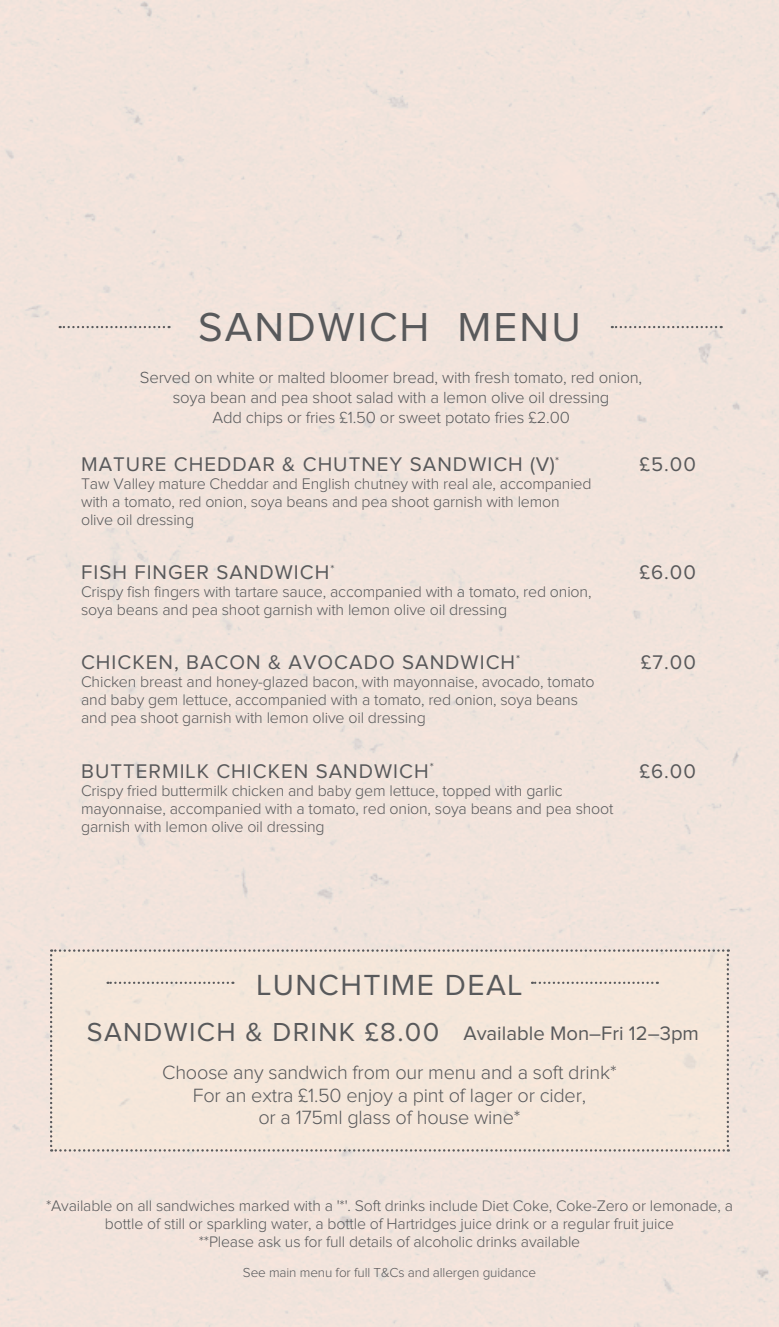
<style>
.page{position:relative;width:779px;height:1327px;background:#fff}
.page>*{position:absolute;margin:0;border:0;box-sizing:border-box;transform-origin:0 0}
.t1{font:41.85px "Proxima Nova";letter-spacing:.05em;color:#58595b}
.t2{font:30.15px "Proxima Nova";letter-spacing:.05em;color:#58595b}
.t3{font:20.47px "Proxima Nova";letter-spacing:.05em;color:#58595b}
.t4{font:20.25px "Proxima Nova";color:#58595b}
.t5{font:300 19.8px/22.5px "Proxima Nova";letter-spacing:-.01em;color:#58595b;text-align:center}
.t6{font:300 16.65px/20.2px "Proxima Nova";letter-spacing:-.01em;color:#58595b;text-align:center}
.t7{font:300 15.97px/18px "Proxima Nova";letter-spacing:-.01em;color:#58595b}
.t8{font:300 15.75px/18px "Proxima Nova";letter-spacing:-.01em;color:#58595b;text-align:center}
.t9{font:300 13.5px "Proxima Nova";letter-spacing:-.01em;color:#58595b}
.s1{font-size:27px}
</style>
<div class="page">
<div style="left:0;top:0;width:778px;height:1327px;background:#f1e3dc"></div>
<svg style="left:60px;top:326px;width:109px;height:2px"></svg>
<svg style="left:611px;top:326px;width:110px;height:2px"></svg>
<svg style="left:50px;top:949px;width:678px;height:202px"></svg>
<h1 class="t1" style="left:198px;top:308px;width:384px">SANDWICH MENU</h1>
<p class="t6" style="left:140px;top:368px;width:503px">Served on white or malted bloomer bread, with fresh tomato, red onion, soya bean and pea shoot salad with a lemon olive oil dressing<br>Add chips or fries £1.50 or sweet potato fries £2.00</p>
<p class="t3" style="left:81px;top:455px;width:479px">MATURE CHEDDAR &amp; CHUTNEY SANDWICH (V)<sup>*</sup></p>
<p class="t3" style="left:639px;top:455px;width:58px">£5.00</p>
<p class="t7" style="left:81px;top:476px;width:511px">Taw Valley mature Cheddar and English chutney with real ale, accompanied with a tomato, red onion, soya beans and pea shoot garnish with lemon olive oil dressing</p>
<p class="t3" style="left:81px;top:563px;width:255px">FISH FINGER SANDWICH<sup>*</sup></p>
<p class="t3" style="left:639px;top:563px;width:58px">£6.00</p>
<p class="t7" style="left:81px;top:584px;width:511px">Crispy fish fingers with tartare sauce, accompanied with a tomato, red onion, soya beans and pea shoot garnish with lemon olive oil dressing</p>
<p class="t3" style="left:81px;top:653px;width:440px">CHICKEN, BACON &amp; AVOCADO SANDWICH<sup>*</sup></p>
<p class="t3" style="left:640px;top:653px;width:57px">£7.00</p>
<p class="t7" style="left:81px;top:674px;width:514px">Chicken breast and honey-glazed bacon, with mayonnaise, avocado, tomato and baby gem lettuce, accompanied with a tomato, red onion, soya beans and pea shoot garnish with lemon olive oil dressing</p>
<p class="t3" style="left:81px;top:761px;width:354px">BUTTERMILK CHICKEN SANDWICH<sup>*</sup></p>
<p class="t3" style="left:639px;top:761px;width:58px">£6.00</p>
<p class="t7" style="left:81px;top:782px;width:533px">Crispy fried buttermilk chicken and baby gem lettuce, topped with garlic mayonnaise, accompanied with a tomato, red onion, soya beans and pea shoot garnish with lemon olive oil dressing</p>
<h2 class="t2" style="left:256px;top:971px;width:267px">LUNCHTIME DEAL</h2>
<p class="t4" style="left:87px;top:1024px;width:613px"><span class="s1">SANDWICH &amp; DRINK £8.00</span> Available Mon–Fri 12–3pm</p>
<p class="t5" style="left:162px;top:1062px;width:455px">Choose any sandwich from our menu and a soft drink*<br>For an extra £1.50 enjoy a pint of lager or cider,<br>or a 175ml glass of house wine*</p>
<p class="t8" style="left:46px;top:1197px;width:688px">*Available on all sandwiches marked with a '*'. Soft drinks include Diet Coke, Coke-Zero or lemonade, a bottle of still or sparkling water, a bottle of Hartridges juice drink or a regular fruit juice<br>**Please ask us for full details of alcoholic drinks available</p>
<p class="t9" style="left:243px;top:1266px;width:294px">See main menu for full T&amp;Cs and allergen guidance</p>
</div>
